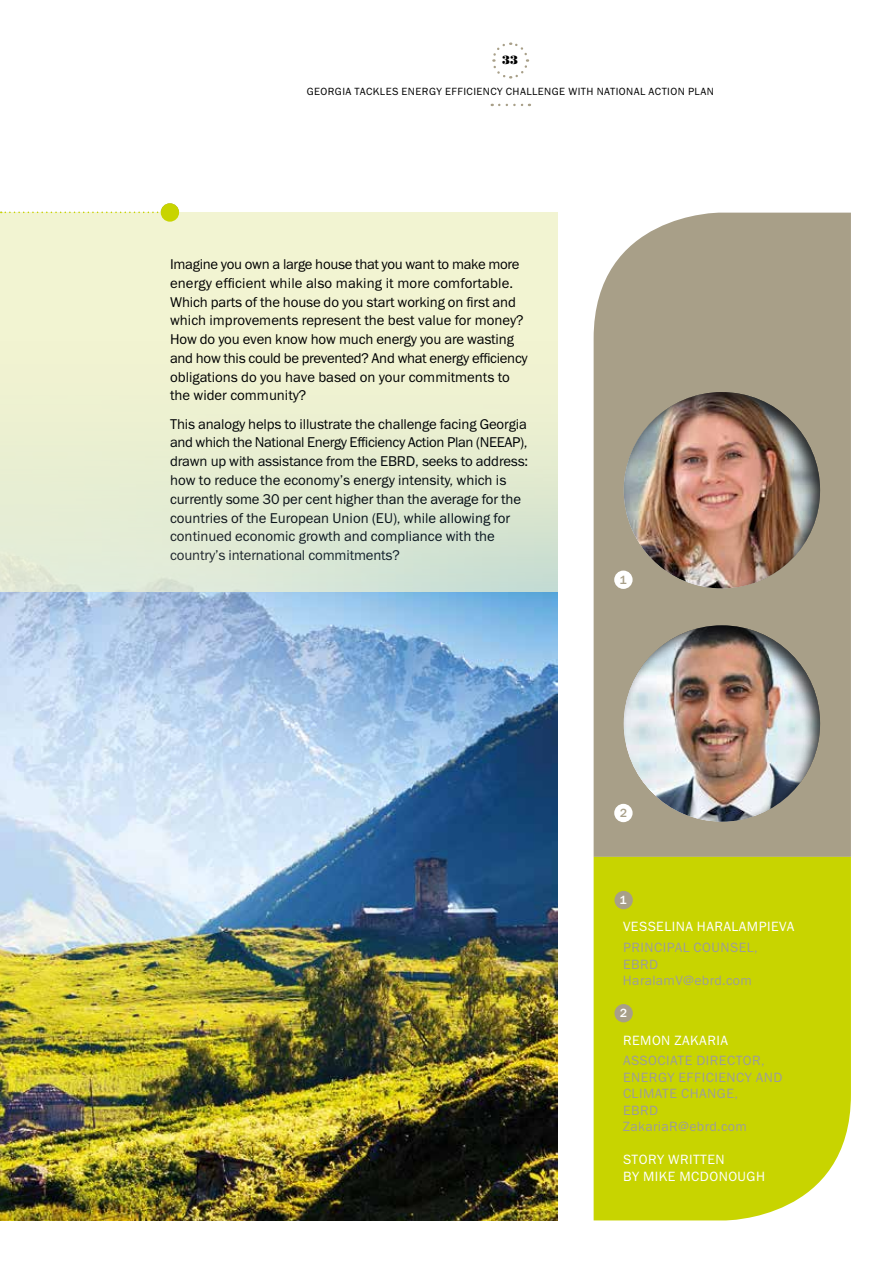
<style>
.page{position:relative;width:893px;height:1263px;background:#fff}
.page>*{position:absolute;margin:0;border:0;box-sizing:border-box;transform-origin:0 0}
.t1{font:14.25px/18.8px "Franklin Gothic Book ITC";letter-spacing:-.01em;color:#000}
.t2{font:13.5px/16.5px "Franklin Gothic Book ITC";letter-spacing:.035em;color:#9d9d9c}
.t3{font:13.5px/16.5px "Franklin Gothic Book ITC";letter-spacing:.035em;color:#fff}
.t4{font:12px "Bodoni Poster";color:#000}
.t5{font:12px "Franklin Gothic Medium ITC";color:#a89f88}
.t6{font:12px "Franklin Gothic Medium ITC";color:#fff}
.t7{font:10.5px "Franklin Gothic Book ITC";letter-spacing:.04em;color:#000}
</style>
<div class="page">
<svg style="left:492px;top:42px;width:38px;height:37px"></svg>
<svg style="left:499px;top:104px;width:31px;height:2px"></svg>
<div style="left:0;top:213px;width:557px;height:379px;background:#f2f4d2"></div>
<svg style="left:1px;top:212px;width:160px;height:1px"></svg>
<div style="left:161px;top:203px;width:18px;height:19px;background:#c8d400;border-radius:50%"></div>
<div style="left:594px;top:213px;width:257px;height:644px;background:#a89f88"></div>
<img style="left:0;top:445px;width:557px;height:775px">
<div style="left:621px;top:623px;width:200px;height:200px;background:#000;opacity:.75"></div>
<div style="left:621px;top:390px;width:200px;height:200px;background:#000;opacity:.75"></div>
<div style="left:614px;top:570px;width:19px;height:19px;background:#fff;border-radius:50%"></div>
<div style="left:614px;top:804px;width:19px;height:18px;background:#fff;border-radius:50%"></div>
<div style="left:594px;top:857px;width:257px;height:363px;background:#c8d400"></div>
<div style="left:614px;top:891px;width:19px;height:18px;background:#a89f88;border-radius:50%"></div>
<div style="left:614px;top:1004px;width:19px;height:18px;background:#a89f88;border-radius:50%"></div>
<p class="t4" style="left:502px;top:53px;width:18px">33</p>
<p class="t7" style="left:307px;top:85px;width:409px">GEORGIA TACKLES ENERGY EFFICIENCY CHALLENGE WITH NATIONAL ACTION PLAN</p>
<p class="t1" style="left:170px;top:254px;width:359px">Imagine you own a large house that you want to make more energy efficient while also making it more comfortable.<br>Which parts of the house do you start working on first and which improvements represent the best value for money?<br>How do you even know how much energy you are wasting and how this could be prevented? And what energy efficiency obligations do you have based on your commitments to the wider community?</p>
<p class="t1" style="left:170px;top:414px;width:360px">This analogy helps to illustrate the challenge facing Georgia and which the National Energy Efficiency Action Plan (NEEAP), drawn up with assistance from the EBRD, seeks to address: how to reduce the economy’s energy intensity, which is currently some 30 per cent higher than the average for the countries of the European Union (EU), while allowing for continued economic growth and compliance with the country’s international commitments?</p>
<p class="t5" style="left:620px;top:572px;width:9px">1</p>
<p class="t5" style="left:620px;top:806px;width:9px">2</p>
<p class="t6" style="left:620px;top:893px;width:9px">1</p>
<p class="t3" style="left:623px;top:918px;width:173px">VESSELINA HARALAMPIEVA</p>
<p class="t2" style="left:623px;top:939px;width:136px">PRINCIPAL COUNSEL,<br>EBRD<br>HaralamV@ebrd.com</p>
<p class="t6" style="left:620px;top:1006px;width:9px">2</p>
<p class="t3" style="left:623px;top:1031px;width:106px">REMON ZAKARIA</p>
<p class="t2" style="left:623px;top:1052px;width:161px">ASSOCIATE DIRECTOR,<br>ENERGY EFFICIENCY AND<br>CLIMATE CHANGE,<br>EBRD<br>ZakariaR@ebrd.com</p>
<p class="t3" style="left:623px;top:1151px;width:144px">STORY WRITTEN<br>BY MIKE MCDONOUGH</p>
</div>
